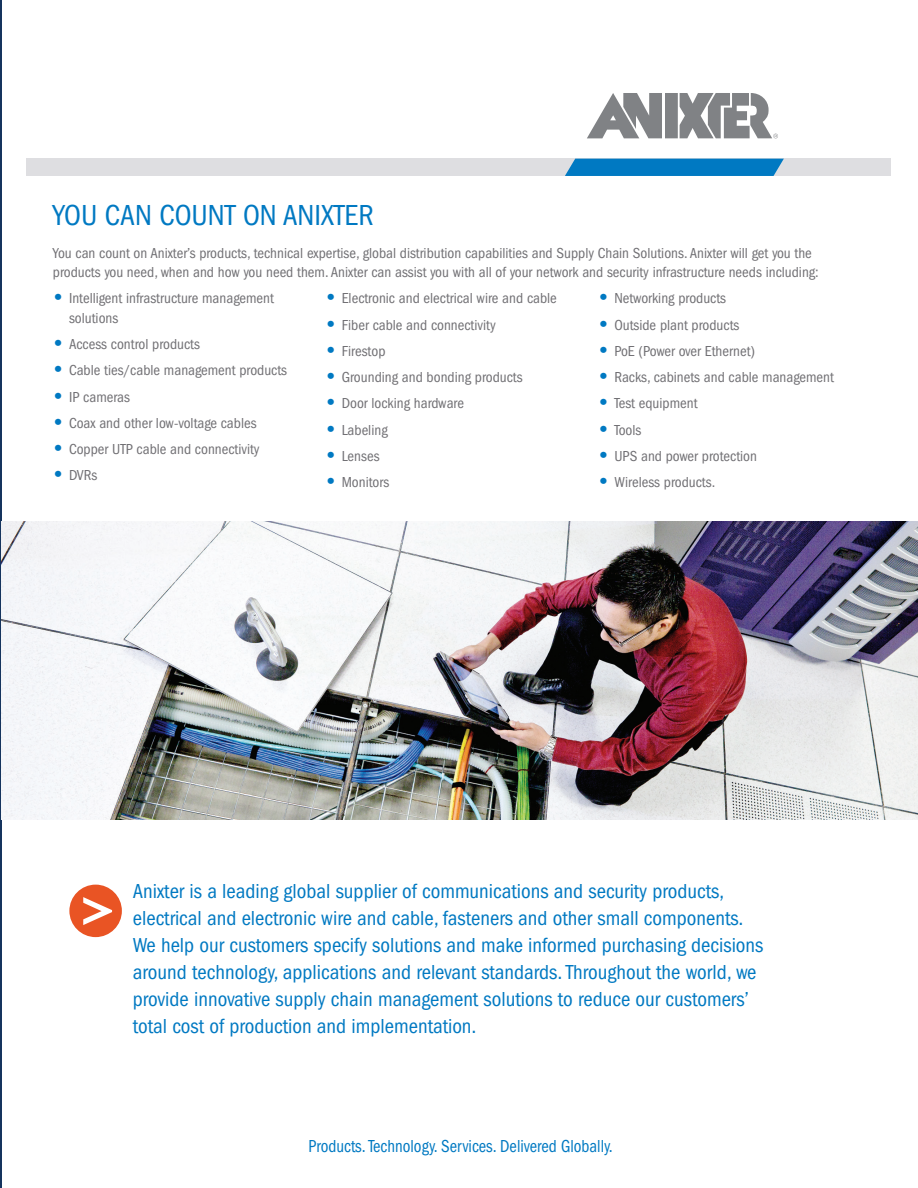
<style>
.page{position:relative;width:918px;height:1188px;background:#fff}
.page>*{position:absolute;margin:0;border:0;box-sizing:border-box;transform-origin:0 0}
.Header_20_24{font:condensed 30px "ITC Franklin Gothic Std";color:#0079c2}
.Callout_14_18{font:condensed 21px/27px "ITC Franklin Gothic Std";color:#0079c2}
.t1{font:condensed 18px "ITC Franklin Gothic Std";color:#0079c2;scale:.93 1}
.Bullet__2_10_13{font:condensed 15px/19.5px "ITC Franklin Gothic Std";color:#717074}
.Body_10_13{font:condensed 15px/19.5px "ITC Franklin Gothic Std";color:#717074}
.s1{font-family:"ITC Franklin Gothic Std Hvy";font-stretch:normal;font-size:18px;color:#0079c2}
</style>
<div class="page">
<div style="left:26px;top:159px;width:865px;height:17px;background:#dedee1"></div>
<div style="left:665px;top:93px;width:13px;height:45px;background:#808285"></div>
<svg style="left:587px;top:93px;width:75px;height:45px"></svg>
<svg style="left:680px;top:93px;width:98px;height:45px"></svg>
<div style="left:565px;top:159px;width:219px;height:17px;background:#0079c2"></div>
<hr style="left:0;top:0;width:1px;height:1188px;background:#15345e">
<img style="left:1px;top:522px;width:917px;height:298px">
<div style="left:69px;top:885px;width:53px;height:52px;background:#e95424;border-radius:50%"></div>
<svg style="left:83px;top:897px;width:29px;height:28px"></svg>
<p class="Header_20_24" style="left:53px;top:198px;width:322px">YOU CAN COUNT ON ANIXTER</p>
<p class="Body_10_13" style="left:53px;top:243px;width:767px">You can count on Anixter’s products, technical expertise, global distribution capabilities and Supply Chain Solutions. Anixter will get you the products you need, when and how you need them. Anixter can assist you with all of your network and security infrastructure needs including:</p>
<p class="Bullet__2_10_13" style="left:69px;top:289px;width:206px;text-indent:-16px"><span class="s1">•</span> Intelligent infrastructure management solutions</p>
<p class="Bullet__2_10_13" style="left:53px;top:335px;width:149px"><span class="s1">•</span> Access control products</p>
<p class="Bullet__2_10_13" style="left:53px;top:361px;width:236px"><span class="s1">•</span> Cable ties/cable management products</p>
<p class="Bullet__2_10_13" style="left:53px;top:387px;width:79px"><span class="s1">•</span> IP cameras</p>
<p class="Bullet__2_10_13" style="left:53px;top:413px;width:205px"><span class="s1">•</span> Coax and other low-voltage cables</p>
<p class="Bullet__2_10_13" style="left:53px;top:440px;width:208px"><span class="s1">•</span> Copper UTP cable and connectivity</p>
<p class="Bullet__2_10_13" style="left:53px;top:466px;width:46px"><span class="s1">•</span> DVRs</p>
<p class="Bullet__2_10_13" style="left:326px;top:289px;width:233px"><span class="s1">•</span> Electronic and electrical wire and cable</p>
<p class="Bullet__2_10_13" style="left:326px;top:315px;width:172px"><span class="s1">•</span> Fiber cable and connectivity</p>
<p class="Bullet__2_10_13" style="left:326px;top:341px;width:61px"><span class="s1">•</span> Firestop</p>
<p class="Bullet__2_10_13" style="left:326px;top:368px;width:199px"><span class="s1">•</span> Grounding and bonding products</p>
<p class="Bullet__2_10_13" style="left:326px;top:394px;width:140px"><span class="s1">•</span> Door locking hardware</p>
<p class="Bullet__2_10_13" style="left:326px;top:420px;width:64px"><span class="s1">•</span> Labeling</p>
<p class="Bullet__2_10_13" style="left:326px;top:446px;width:56px"><span class="s1">•</span> Lenses</p>
<p class="Bullet__2_10_13" style="left:326px;top:473px;width:65px"><span class="s1">•</span> Monitors</p>
<p class="Bullet__2_10_13" style="left:598px;top:289px;width:129px"><span class="s1">•</span> Networking products</p>
<p class="Bullet__2_10_13" style="left:598px;top:315px;width:143px"><span class="s1">•</span> Outside plant products</p>
<p class="Bullet__2_10_13" style="left:598px;top:341px;width:159px"><span class="s1">•</span> PoE (Power over Ethernet)</p>
<p class="Bullet__2_10_13" style="left:598px;top:368px;width:237px"><span class="s1">•</span> Racks, cabinets and cable management</p>
<p class="Bullet__2_10_13" style="left:598px;top:394px;width:101px"><span class="s1">•</span> Test equipment</p>
<p class="Bullet__2_10_13" style="left:598px;top:420px;width:45px"><span class="s1">•</span> Tools</p>
<p class="Bullet__2_10_13" style="left:598px;top:446px;width:160px"><span class="s1">•</span> UPS and power protection</p>
<p class="Bullet__2_10_13" style="left:598px;top:473px;width:119px"><span class="s1">•</span> Wireless products.</p>
<p class="Callout_14_18" style="left:133px;top:877px;width:632px">Anixter is a leading global supplier of communications and security products, electrical and electronic wire and cable, fasteners and other small components.<br>We help our customers specify solutions and make informed purchasing decisions around technology, applications and relevant standards. Throughout the world, we provide innovative supply chain management solutions to reduce our customers’ total cost of production and implementation.</p>
<p class="t1" style="left:309px;top:1136px;width:329px">Products. Technology. Services. Delivered Globally.</p>
</div>
